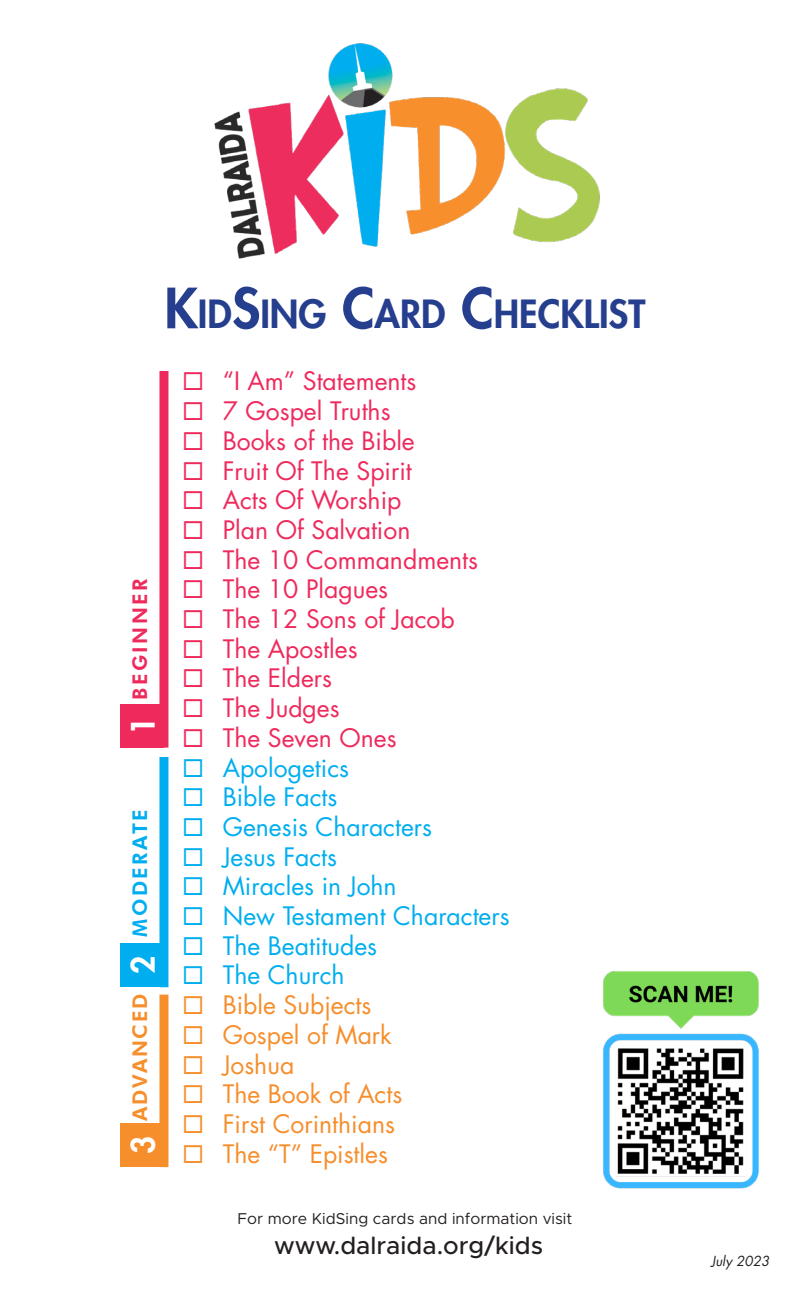
<style>
.page{position:relative;width:810px;height:1296px;background:#fff}
.page>*{position:absolute;margin:0;border:0;box-sizing:border-box;transform-origin:0 0}
.t1{font:800 37.8px "Futura LT";color:#253f8e}
.t2{font:800 31.5px "Futura LT";color:#fff}
.t3{font:24.75px "Futura LT";color:#ee2a5c}
.t4{font:24.75px "Futura LT";color:#00aeef}
.t5{font:24.75px "Futura LT";color:#f68e2c}
.t6{font:500 24.75px "Metropolis";color:#231f20}
.t7{font:800 20.25px "Futura BT";letter-spacing:.12em;color:#ee2a5c}
.t8{font:800 20.25px "Futura BT";letter-spacing:.12em;color:#00aeef}
.t9{font:800 20.25px "Futura BT";letter-spacing:.07em;color:#f68e2c}
.t10{font:15.75px "Metropolis";color:#231f20}
.t11{font:italic 13.5px "Futura LT";color:#231f20}
.s1{font-size:54px}
</style>
<div class="page">
<img style="left:214px;top:43px;width:386px;height:216px">
<div style="left:159px;top:371px;width:9px;height:377px;background:#ee2a5c"></div>
<div style="left:159px;top:757px;width:9px;height:230px;background:#00aeef"></div>
<div style="left:159px;top:995px;width:9px;height:172px;background:#f68e2c"></div>
<div style="left:120px;top:704px;width:44px;height:44px;background:#ee2a5c"></div>
<div style="left:120px;top:943px;width:44px;height:44px;background:#00aeef"></div>
<div style="left:120px;top:1123px;width:44px;height:44px;background:#f68e2c"></div>
<img style="left:603px;top:971px;width:156px;height:218px">
<p class="t1" style="left:164px;top:289px;width:483px"><span class="s1">K</span>ID<span class="s1">S</span>ING <span class="s1">C</span>ARD <span class="s1">C</span>HECKLIST</p>
<p class="t7" style="left:128px;top:700px;width:122px;rotate:-90deg">BEGINNER</p>
<p class="t2" style="left:122px;top:735px;width:20px;rotate:-90deg">1</p>
<p class="t8" style="left:128px;top:937px;width:129px;rotate:-90deg">MODERATE</p>
<p class="t2" style="left:122px;top:974px;width:20px;rotate:-90deg">2</p>
<p class="t9" style="left:128px;top:1121px;width:128px;rotate:-90deg">ADVANCED</p>
<p class="t2" style="left:122px;top:1154px;width:20px;rotate:-90deg">3</p>
<p class="t3" style="left:223px;top:366px;width:195px">“I Am” Statements</p>
<p class="t3" style="left:223px;top:395px;width:169px">7 Gospel Truths</p>
<p class="t3" style="left:223px;top:425px;width:194px">Books of the Bible</p>
<p class="t3" style="left:223px;top:455px;width:191px">Fruit Of The Spirit</p>
<p class="t3" style="left:223px;top:484px;width:180px">Acts Of Worship</p>
<p class="t3" style="left:223px;top:514px;width:189px">Plan Of Salvation</p>
<p class="t3" style="left:223px;top:544px;width:257px">The 10 Commandments</p>
<p class="t3" style="left:223px;top:573px;width:167px">The 10 Plagues</p>
<p class="t3" style="left:223px;top:603px;width:233px">The 12 Sons of Jacob</p>
<p class="t3" style="left:223px;top:633px;width:136px">The Apostles</p>
<p class="t3" style="left:223px;top:663px;width:111px">The Elders</p>
<p class="t3" style="left:223px;top:692px;width:118px">The Judges</p>
<p class="t3" style="left:223px;top:722px;width:175px">The Seven Ones</p>
<p class="t4" style="left:223px;top:752px;width:128px">Apologetics</p>
<p class="t4" style="left:223px;top:781px;width:116px">Bible Facts</p>
<p class="t4" style="left:223px;top:811px;width:211px">Genesis Characters</p>
<p class="t4" style="left:223px;top:841px;width:116px">Jesus Facts</p>
<p class="t4" style="left:223px;top:870px;width:175px">Miracles in John</p>
<p class="t4" style="left:223px;top:900px;width:288px">New Testament Characters</p>
<p class="t4" style="left:223px;top:930px;width:156px">The Beatitudes</p>
<p class="t4" style="left:223px;top:960px;width:123px">The Church</p>
<p class="t5" style="left:223px;top:989px;width:150px">Bible Subjects</p>
<p class="t5" style="left:223px;top:1019px;width:171px">Gospel of Mark</p>
<p class="t5" style="left:223px;top:1049px;width:73px">Joshua</p>
<p class="t5" style="left:223px;top:1078px;width:181px">The Book of Acts</p>
<p class="t5" style="left:223px;top:1108px;width:174px">First Corinthians</p>
<p class="t5" style="left:223px;top:1138px;width:167px">The “T” Epistles</p>
<p class="t10" style="left:238px;top:1209px;width:336px">For more KidSing cards and information visit</p>
<p class="t6" style="left:274px;top:1230px;width:271px">www.dalraida.org/kids</p>
<p class="t11" style="left:711px;top:1253px;width:60px">July 2023</p>
</div>
